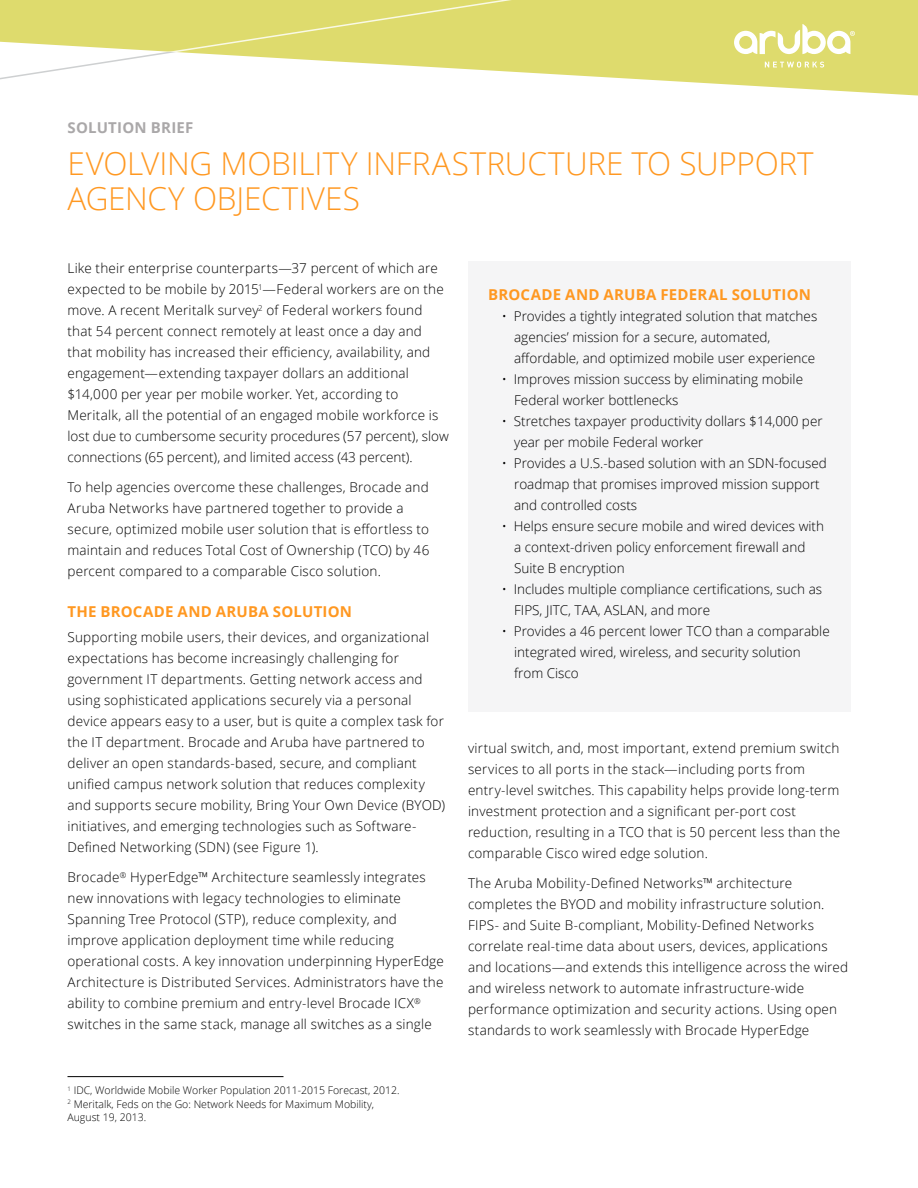
<style>
.page{position:relative;width:918px;height:1188px;background:#fff}
.page>*{position:absolute;margin:0;border:0;box-sizing:border-box;transform-origin:0 0}
.t1{font:300 31.5px "Open Sans";letter-spacing:-.01em;color:#ff9821}
.t2{font:700 15px "Open Sans";letter-spacing:.02em;color:#ff9821}
.t3{font:700 15px "Open Sans";letter-spacing:.015em;color:#aaa8a9}
.t4{font:300 13.5px/21px "Open Sans";letter-spacing:.015em;color:#000}
.t5{font:300 10.5px/13.5px "Open Sans";color:#000}
</style>
<div class="page">
<svg style="left:0;top:0;width:918px;height:96px;fill:#dedb6d"></svg>
<svg style="left:765px;top:62px;width:59px;height:6px"></svg>
<svg style="left:734px;top:24px;width:121px;height:30px"></svg>
<div style="left:468px;top:261px;width:382px;height:451px;background:#f5f5f6"></div>
<hr style="left:68px;top:1076px;width:216px;height:1px;background:#000">
<p class="t3" style="left:68px;top:117px;width:128px">SOLUTION BRIEF</p>
<h1 class="t1" style="left:68px;top:142px;width:671px">Evo lvin g Mobi lity Infrastructure to Suppo</h1>
<h1 class="t1" style="left:779px;top:142px;width:31px">rt</h1>
<h1 class="t1" style="left:68px;top:177px;width:61px">Agency</h1>
<h1 class="t1" style="left:193px;top:177px;width:66px">Objecti</h1>
<h1 class="t1" style="left:307px;top:177px;width:35px">ves</h1>
<p class="t4" style="left:67px;top:257px;width:383px">Like their enterprise counterparts—37 percent of which are expected to be mobile by 2015<sup>1</sup>—Federal workers are on the move. A recent Meritalk survey<sup>2</sup> of Federal workers found that 54 percent connect remotely at least once a day and that mobility has increased their efficiency, availability, and engagement—extending taxpayer dollars an additional $14,000 per year per mobile worker. Yet, according to Meritalk, all the potential of an engaged mobile workforce is lost due to cumbersome security procedures (57 percent), slow connections (65 percent), and limited access (43 percent).</p>
<p class="t4" style="left:67px;top:476px;width:364px">To help agencies overcome these challenges, Brocade and Aruba Networks have partnered together to provide a secure, optimized mobile user solution that is effortless to maintain and reduces Total Cost of Ownership (TCO) by 46 percent compared to a comparable Cisco solution.</p>
<p class="t2" style="left:68px;top:601px;width:45px">THE BRO</p>
<p class="t2" style="left:133px;top:601px;width:105px">CADE AN D ARUB</p>
<p class="t2" style="left:258px;top:601px;width:34px">A SOLUTION</p>
<p class="t4" style="left:68px;top:626px;width:379px">Supporting mobile users, their devices, and organizational expectations has become increasingly challenging for government IT departments. Getting network access and using sophisticated applications securely via a personal device appears easy to a user, but is quite a complex task for the IT department. Brocade and Aruba have partnered to deliver an open standards-based, secure, and compliant unified campus network solution that reduces complexity and supports secure mobility, Bring Your Own Device (BYOD) initiatives, and emerging technologies such as Software-Defined Networking (SDN) (see Figure 1).</p>
<p class="t4" style="left:67px;top:866px;width:378px">Brocade<sup>®</sup> HyperEdge™ Architecture seamlessly integrates new innovations with legacy technologies to eliminate Spanning Tree Protocol (STP), reduce complexity, and improve application deployment time while reducing operational costs. A key innovation underpinning HyperEdge Architecture is Distributed Services. Administrators have the ability to combine premium and entry-level Brocade ICX<sup>® </sup>switches in the same stack, manage all switches as a single</p>
<p class="t5" style="left:67px;top:1083px;width:334px"><sup>1</sup> IDC, Worldwide Mobile Worker Population 2011-2015 Forecast, 2012.<br><sup>2</sup> Meritalk, Feds on the Go: Network Needs for Maximum Mobility,<br>August 19, 2013.</p>
<p class="t2" style="left:488px;top:284px;width:44px">BROCAD</p>
<p class="t2" style="left:553px;top:284px;width:260px">E AND ARUBA FEDERAL SOLUTION</p>
<p class="t4" style="left:514px;top:305px;width:305px;text-indent:-12px">• Provides a tightly integrated solution that matches agencies’ mission for a secure, automated, affordable, and optimized mobile user experience</p>
<p class="t4" style="left:514px;top:368px;width:290px;text-indent:-12px">• Improves mission success by eliminating mobile<br>Federal worker bottlenecks</p>
<p class="t4" style="left:514px;top:410px;width:310px;text-indent:-12px">• Stretches taxpayer productivity dollars $14,000 per year per mobile Federal worker</p>
<p class="t4" style="left:514px;top:452px;width:314px;text-indent:-12px">• Provides a U .S.-based solution with an SDN-focused roadmap that promises improved mission support and controlled costs</p>
<p class="t4" style="left:514px;top:515px;width:311px;text-indent:-12px">• Helps ensure secure mobile and wired devices with a context-driven policy enforcement firewall and<br>Suite B encryption</p>
<p class="t4" style="left:514px;top:578px;width:310px;text-indent:-12px">• Includes multiple compliance certifications, such as<br>FIPS, JITC, TAA, ASLAN, and more</p>
<p class="t4" style="left:514px;top:620px;width:317px;text-indent:-12px">• Provides a 46 percent lower TCO than a comparable integrated wired, wireless, and security solution from Cisco</p>
<p class="t4" style="left:468px;top:737px;width:374px">virtual switch, and, most important, extend premium switch services to all ports in the stack—including ports from entry-level switches. This capability helps provide long-term investment protection and a significant per-port cost reduction, resulting in a TCO that is 50 percent less than the comparable Cisco wired edge solution.</p>
<p class="t4" style="left:468px;top:872px;width:382px">The Aruba Mobility-Defined Networks™ architecture completes the BYOD and mobility infrastructure solution.<br>FIPS- and Suite B-compliant, Mobility-Defined Networks correlate real-time data about users, devices, applications and locations—and extends this intelligence across the wired and wireless network to automate infrastructure-wide performance optimization and security actions. Using open standards to work seamlessly with Brocade HyperEdge</p>
</div>
